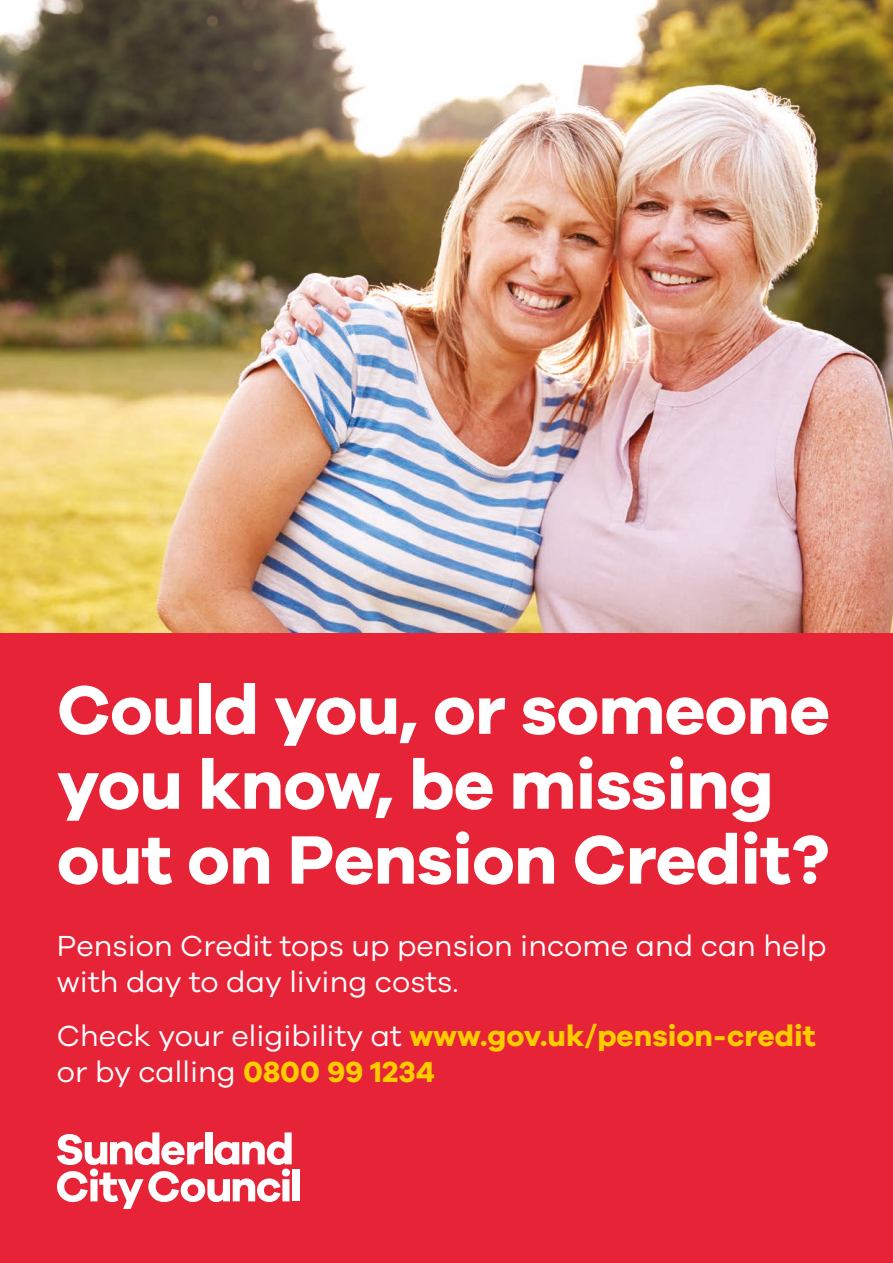
<style>
.page{position:relative;width:893px;height:1263px;background:#e62337}
.page>*{position:absolute;margin:0;border:0;box-sizing:border-box;transform-origin:0 0}
.t1{font:700 70.5px/74.8px "Galano Grotesque";letter-spacing:-.01em;color:#fff}
.t2{font:700 30px/36px "Galano Grotesque";color:#fc0}
.t3{font:30px/36px "Galano Grotesque";color:#fff}
.s1{font-weight:400;color:#fff}
</style>
<div class="page">
<img style="left:0;top:0;width:893px;height:633px">
<svg style="left:57px;top:1132px;width:235px;height:77px"></svg>
<div style="left:292px;top:1169px;width:7px;height:32px;background:#fff"></div>
<h1 class="t1" style="left:57px;top:670px;width:774px">Could you, or someone you know, be missing out on Pension Credit?</h1>
<p class="t3" style="left:57px;top:927px;width:771px">Pension Credit tops up pension income and can help with day to day living costs.</p>
<p class="t2" style="left:57px;top:1017px;width:760px"><span class="s1">Check your eligibility at</span> www.gov.uk/pension-credit <span class="s1">or by calling</span> 0800 99 1234</p>
</div>
